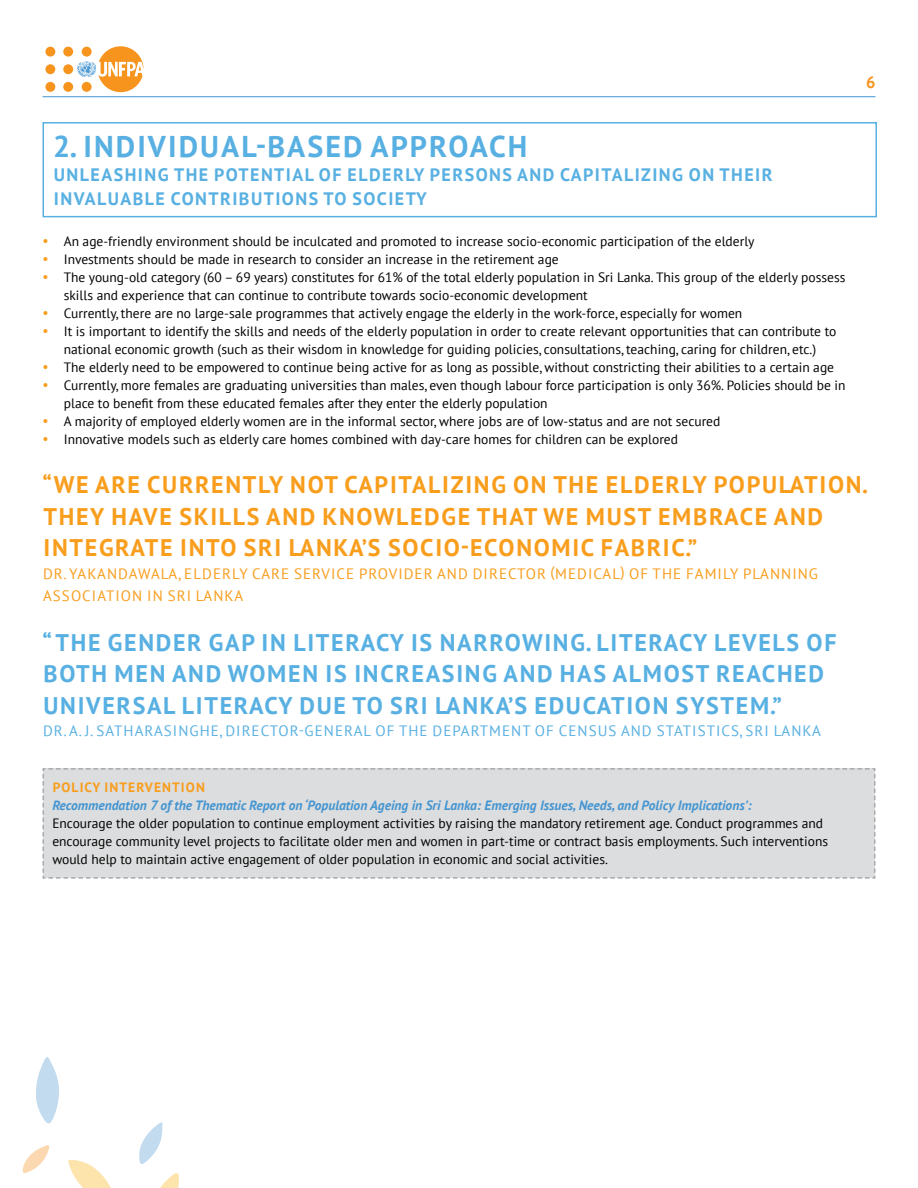
<style>
.page{position:relative;width:918px;height:1188px;background:#fff}
.page>*{position:absolute;margin:0;border:0;box-sizing:border-box;transform-origin:0 0}
.t1{font:700 30px "PT Sans";letter-spacing:.07em;color:#58b0e2}
.t2{font:700 24px "PT Sans";letter-spacing:.07em;color:#58b0e2}
.t3{font:700 24px "PT Sans";letter-spacing:.07em;color:#f99d1c}
.t4{font:700 18px/24px "PT Sans";letter-spacing:.08em;color:#58b0e2}
.t5{font:700 16.5px "PT Sans";color:#f7941e}
.t6{font:15px "PT Sans";letter-spacing:.07em;color:#f99d1c}
.t7{font:15px "PT Sans";letter-spacing:.07em;color:#58b0e2}
.t8{font:13.5px/18px "PT Sans";color:#000}
.t9{font:italic 700 13.5px "PT Sans";color:#4495d1}
.t10{font:700 13.5px "PT Sans";color:#f99d1c}
</style>
<div class="page">
<hr style="left:43px;top:96px;width:832px;height:1px;background:#4495d1">
<div style="left:63px;top:64px;width:10px;height:10px;background:#f7941e;border-radius:50%"></div>
<div style="left:63px;top:82px;width:10px;height:10px;background:#f7941e;border-radius:50%"></div>
<div style="left:63px;top:47px;width:10px;height:10px;background:#f7941e;border-radius:50%"></div>
<div style="left:45px;top:64px;width:10px;height:10px;background:#f7941e;border-radius:50%"></div>
<div style="left:45px;top:82px;width:10px;height:10px;background:#f7941e;border-radius:50%"></div>
<div style="left:45px;top:47px;width:10px;height:10px;background:#f7941e;border-radius:50%"></div>
<svg style="left:77px;top:46px;width:67px;height:46px"></svg>
<svg style="left:68px;top:1160px;width:43px;height:28px"></svg>
<svg style="left:160px;top:1173px;width:19px;height:15px"></svg>
<svg style="left:139px;top:1122px;width:23px;height:42px"></svg>
<svg style="left:23px;top:1145px;width:26px;height:29px"></svg>
<svg style="left:36px;top:1057px;width:23px;height:67px"></svg>
<div style="left:42px;top:768px;width:834px;height:111px;background:#dcddde"></div>
<div style="left:43px;top:122px;width:834px;height:95px;border:2px solid #58b0e2"></div>
<h1 class="t1" style="left:53px;top:126px;width:476px">2. INDIVIDUAL-BASED APPROACH</h1>
<h3 class="t4" style="left:54px;top:162px;width:720px">UNLEASHING THE POTENTIAL OF ELDERLY PERSONS AND CAPITALIZING ON THEIR<br>INVALUABLE CONTRIBUTIONS TO SOCIETY</h3>
<p class="t5" style="left:866px;top:71px;width:11px">6</p>
<p class="t8" style="left:64px;top:232px;width:783px">An age-friendly environment should be inculcated and promoted to increase socio-economic participation of the elderly<br>Investments should be made in research to consider an increase in the retirement age<br>The young-old category (60 – 69 years) constitutes for 61% of the total elderly population in Sri Lanka. This group of the elderly possess skills and experience that can continue to contribute towards socio-economic development<br>Currently, there are no large-sale programmes that actively engage the elderly in the work-force, especially for women<br>It is important to identify the skills and needs of the elderly population in order to create relevant opportunities that can contribute to national economic growth (such as their wisdom in knowledge for guiding policies, consultations, teaching, caring for children, etc.)<br>The elderly need to be empowered to continue being active for as long as possible, without constricting their abilities to a certain age Currently, more females are graduating universities than males, even though labour force participation is only 36%. Policies should be in place to benefit from these educated females after they enter the elderly population<br>A majority of employed elderly women are in the informal sector, where jobs are of low-status and are not secured<br>Innovative models such as elderly care homes combined with day-care homes for children can be explored</p>
<h2 class="t3" style="left:43px;top:469px;width:69px">“WE ARE</h2>
<h2 class="t3" style="left:147px;top:469px;width:17px">CURRENTLY</h2>
<h2 class="t3" style="left:290px;top:469px;width:17px">NOT</h2>
<h2 class="t3" style="left:344px;top:469px;width:14px">CAPITALI</h2>
<h2 class="t3" style="left:451px;top:469px;width:29px">ZING</h2>
<h2 class="t3" style="left:513px;top:469px;width:56px">ON THE</h2>
<h2 class="t3" style="left:606px;top:469px;width:16px">ELDERLY</h2>
<h2 class="t3" style="left:714px;top:469px;width:16px">POPULATION</h2>
<h2 class="t3" style="left:862px;top:469px;width:7px">.</h2>
<h2 class="t3" style="left:44px;top:500px;width:32px">THEY</h2>
<h2 class="t3" style="left:111px;top:500px;width:16px">HAVE</h2>
<h2 class="t3" style="left:179px;top:500px;width:15px">SKILLS</h2>
<h2 class="t3" style="left:266px;top:500px;width:18px">AND</h2>
<h2 class="t3" style="left:323px;top:500px;width:18px">KNOWLEDGE</h2>
<h2 class="t3" style="left:477px;top:500px;width:17px">THAT</h2>
<h2 class="t3" style="left:543px;top:500px;width:60px">WE MUST</h2>
<h2 class="t3" style="left:658px;top:500px;width:66px">EMBRACE</h2>
<h2 class="t3" style="left:774px;top:500px;width:18px">AND</h2>
<h2 class="t3" style="left:44px;top:532px;width:16px">INTEGRATE</h2>
<h2 class="t3" style="left:180px;top:532px;width:137px">INTO SRI LANKA</h2>
<h2 class="t3" style="left:362px;top:532px;width:42px">’S SOCIO</h2>
<h2 class="t3" style="left:461px;top:532px;width:26px">-ECONOMIC</h2>
<h2 class="t3" style="left:601px;top:532px;width:98px">FABRIC.”</h2>
<p class="t6" style="left:43px;top:564px;width:46px">Dr. Yakandawala</p>
<p class="t6" style="left:178px;top:564px;width:25px">, Elderly</p>
<p class="t6" style="left:252px;top:564px;width:20px">Care</p>
<p class="t6" style="left:294px;top:564px;width:19px">Service</p>
<p class="t6" style="left:359px;top:564px;width:20px">Provider</p>
<p class="t6" style="left:437px;top:564px;width:11px">and</p>
<p class="t6" style="left:473px;top:564px;width:21px">Director</p>
<p class="t6" style="left:550px;top:564px;width:27px">(Medical</p>
<p class="t6" style="left:621px;top:564px;width:43px">)of the</p>
<p class="t6" style="left:686px;top:564px;width:19px">Family</p>
<p class="t6" style="left:743px;top:564px;width:20px">Planning</p>
<p class="t6" style="left:43px;top:586px;width:20px">Association</p>
<p class="t6" style="left:147px;top:586px;width:68px">in Sri Lanka</p>
<h2 class="t2" style="left:43px;top:626px;width:98px">“ THE GENDER</h2>
<h2 class="t2" style="left:209px;top:626px;width:100px">GAPINLITERACY</h2>
<h2 class="t2" style="left:411px;top:626px;width:46px">IS NARROWING</h2>
<h2 class="t2" style="left:586px;top:626px;width:40px">. LITERACY</h2>
<h2 class="t2" style="left:714px;top:626px;width:15px">LEVELS</h2>
<h2 class="t2" style="left:807px;top:626px;width:16px">OF</h2>
<h2 class="t2" style="left:44px;top:658px;width:32px">BOTH</h2>
<h2 class="t2" style="left:115px;top:658px;width:17px">MEN</h2>
<h2 class="t2" style="left:172px;top:658px;width:18px">AND</h2>
<h2 class="t2" style="left:228px;top:658px;width:19px">WOMEN</h2>
<h2 class="t2" style="left:326px;top:658px;width:44px">IS INCREASING</h2>
<h2 class="t2" style="left:504px;top:658px;width:18px">AND</h2>
<h2 class="t2" style="left:560px;top:658px;width:16px">HAS</h2>
<h2 class="t2" style="left:613px;top:658px;width:18px">ALMOST</h2>
<h2 class="t2" style="left:716px;top:658px;width:17px">REACHED</h2>
<h2 class="t2" style="left:44px;top:689px;width:16px">UNIVERSAL</h2>
<h2 class="t2" style="left:182px;top:689px;width:15px">LITERACY</h2>
<h2 class="t2" style="left:300px;top:689px;width:16px">DUE</h2>
<h2 class="t2" style="left:353px;top:689px;width:111px">TO SRI LANKA</h2>
<h2 class="t2" style="left:508px;top:689px;width:42px">’S EDUCATION</h2>
<h2 class="t2" style="left:676px;top:689px;width:17px">SYSTEM</h2>
<h2 class="t2" style="left:770px;top:689px;width:13px">.”</h2>
<p class="t7" style="left:43px;top:721px;width:73px">Dr. A. J. Satharasinghe</p>
<p class="t7" style="left:219px;top:721px;width:27px">, Director</p>
<p class="t7" style="left:299px;top:721px;width:27px">-General</p>
<p class="t7" style="left:376px;top:721px;width:34px">of the</p>
<p class="t7" style="left:432px;top:721px;width:22px">Department</p>
<p class="t7" style="left:535px;top:721px;width:44px">of Census</p>
<p class="t7" style="left:621px;top:721px;width:11px">and</p>
<p class="t7" style="left:657px;top:721px;width:19px">Statistics</p>
<p class="t7" style="left:740px;top:721px;width:53px">, Sri Lanka</p>
<p class="t10" style="left:53px;top:779px;width:18px">POLICY</p>
<p class="t10" style="left:105px;top:779px;width:15px">INTERVENTION</p>
<p class="t9" style="left:52px;top:797px;width:701px">Recommendation 7 of the Thematic Report on ‘Population Ageing in Sri Lanka: Emerging Issues, Needs, and Policy Implications’:</p>
<p class="t8" style="left:52px;top:814px;width:777px">Encourage the older population to continue employment activities by raising the mandatory retirement age. Conduct programmes and encourage community level projects to facilitate older men and women in part-time or contract basis employments. Such interventions would help to maintain active engagement of older population in economic and social activities.</p>
</div>
